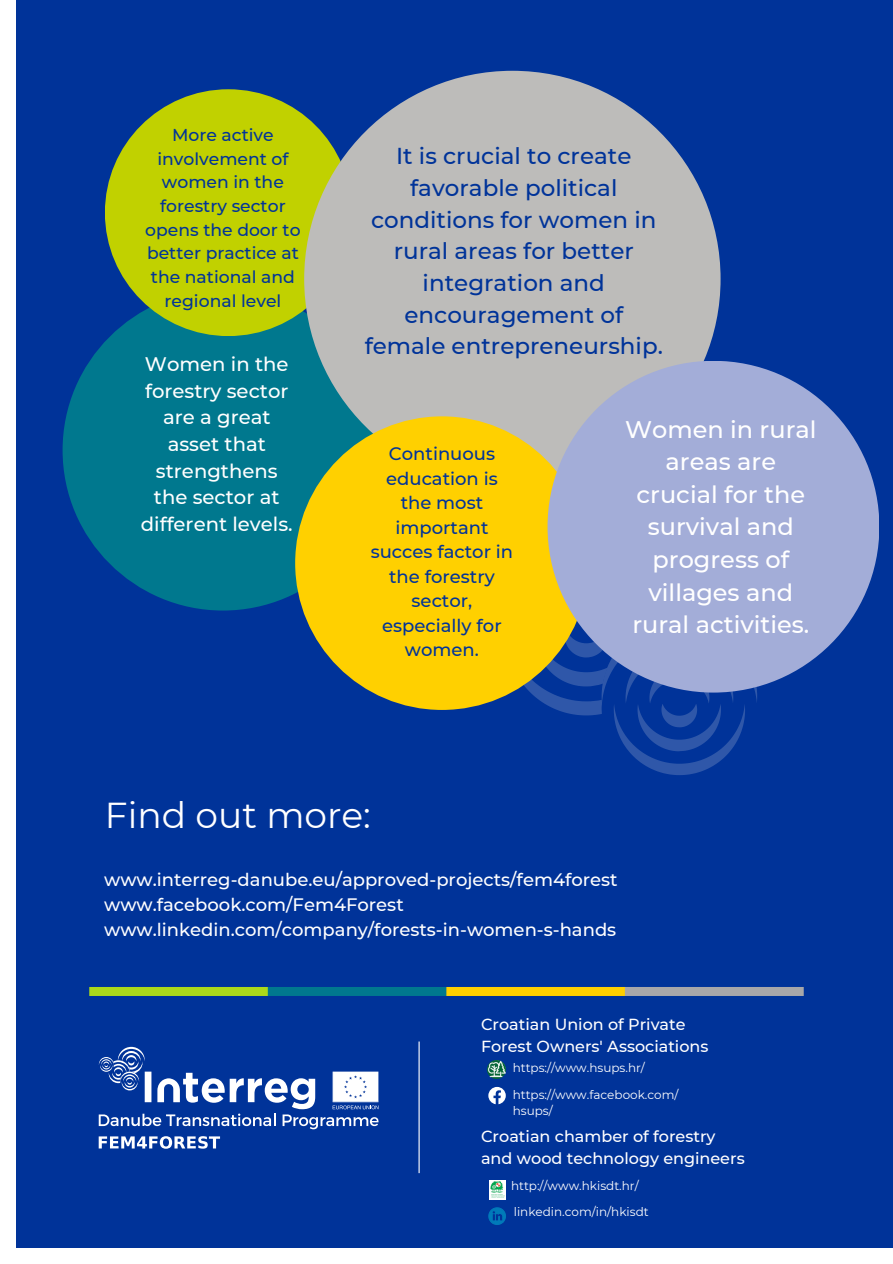
<style>
.page{position:relative;width:893px;height:1264px;background:#fff}
.page>*{position:absolute;margin:0;border:0;box-sizing:border-box;transform-origin:0 0}
.t1{font:36px "Montserrat";color:#fff}
.t2{font:500 24px/32.5px "Montserrat";color:#fff;text-align:center}
.t3{font:500 22.95px/31.7px "Montserrat";color:#039;text-align:center}
.t4{font:500 19.65px/26.7px "Montserrat";color:#fff;text-align:center}
.t5{font:500 18px/24.8px "Montserrat";color:#fff}
.t6{font:500 18px/24.5px "Montserrat";color:#039;text-align:center}
.t7{font:500 17.25px/23.7px "Montserrat";color:#039;text-align:center}
.t8{font:500 16.05px/21.3px "Montserrat";color:#fff}
.t9{font:12px/16.5px "Montserrat";color:#fff}
</style>
<div class="page">
<div style="left:16px;top:0;width:876px;height:1247px;background:#039"></div>
<svg style="left:426px;top:621px;width:378px;height:154px"></svg>
<div style="left:89px;top:986px;width:179px;height:9px;background:#abd91a"></div>
<div style="left:268px;top:986px;width:178px;height:9px;background:#00788e"></div>
<div style="left:446px;top:986px;width:179px;height:9px;background:#ffd000"></div>
<div style="left:625px;top:986px;width:178px;height:9px;background:#a7a7a9"></div>
<div style="left:63px;top:290px;width:320px;height:320px;background:#00788e;border-radius:50%"></div>
<div style="left:105px;top:89px;width:247px;height:247px;background:#c1d100;border-radius:50%"></div>
<div style="left:304px;top:71px;width:416px;height:416px;background:#bdbcba;border-radius:50%"></div>
<div style="left:295px;top:416px;width:293px;height:294px;background:#ffd000;border-radius:50%"></div>
<div style="left:547px;top:361px;width:332px;height:331px;background:#a3add8;border-radius:50%"></div>
<svg style="left:99px;top:1046px;width:279px;height:83px"></svg>
<svg style="left:99px;top:1136px;width:121px;height:12px"></svg>
<hr style="left:418px;top:1041px;width:1px;height:132px;background:#fff">
<img style="left:488px;top:1060px;width:17px;height:18px">
<img style="left:488px;top:1207px;width:18px;height:18px">
<img style="left:489px;top:1180px;width:16px;height:19px">
<svg style="left:488px;top:1086px;width:17px;height:18px"></svg>
<p class="t7" style="left:145px;top:123px;width:157px">More active involvement of women in the forestry sector opens the door to better practice at the national and regional level</p>
<p class="t4" style="left:141px;top:350px;width:153px">Women in the forestry sector are a great asset that strengthens the sector at different levels.</p>
<p class="t3" style="left:364px;top:140px;width:300px">It is crucial to create favorable political conditions for women in rural areas for better integration and encouragement of female entrepreneurship.</p>
<p class="t6" style="left:371px;top:441px;width:144px">Continuous education is the most important succes factor in the forestry sector, especially for women.</p>
<p class="t2" style="left:625px;top:412px;width:193px">Women in rural areas are crucial for the survival and progress of villages and rural activities.</p>
<h1 class="t1" style="left:105px;top:792px;width:267px">Find out more:</h1>
<p class="t5" style="left:104px;top:867px;width:515px">www.interreg-danube.eu/approved-projects/fem4forest www.facebook.com/Fem4Forest www.linkedin.com/company/forests-in-women-s-hands</p>
<p class="t8" style="left:481px;top:1014px;width:229px">Croatian Union of Private<br>Forest Owners' Associations</p>
<p class="t9" style="left:512px;top:1059px;width:134px">https://www.hsups.hr/</p>
<p class="t9" style="left:512px;top:1086px;width:167px">https://www.facebook.com/ hsups/</p>
<p class="t8" style="left:481px;top:1125px;width:265px">Croatian chamber of forestry and wood technology engineers</p>
<p class="t9" style="left:511px;top:1177px;width:129px">http://www.hkisdt.hr/</p>
<p class="t9" style="left:513px;top:1203px;width:136px">linkedin.com/in/hkisdt</p>
</div>
